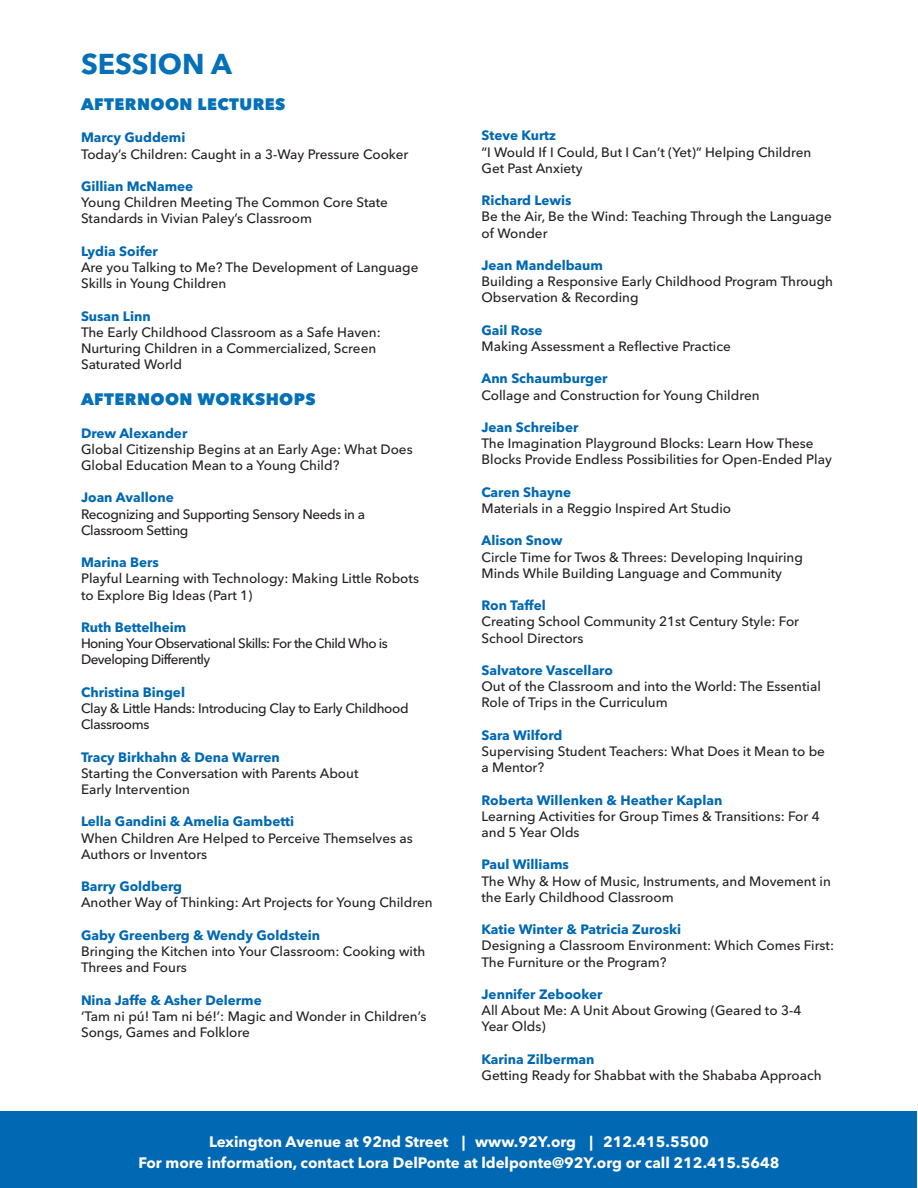
<style>
.page{position:relative;width:918px;height:1188px;background:#fff}
.page>*{position:absolute;margin:0;border:0;box-sizing:border-box;transform-origin:0 0}
.t1{font:700 28.5px "Avenir Next LT Pro";color:#0470b7}
.t2{font:800 16.5px "Avenir Next LT Pro";letter-spacing:.025em;color:#0470b7}
.t3{font:700 15px/21px "Avenir Next LT Pro";color:#fff;text-align:center}
.t4{font:500 13.5px/16.2px "Avenir Next LT Pro";color:#231f20}
.t5{font:700 13.5px "Avenir Next LT Pro";color:#0168b3}
.t6{font:500 13.5px/16.2px "Avenir Next LT Pro";letter-spacing:-.025em;color:#231f20}
.t7{font:500 13.5px/16.2px "Avenir Next LT Pro";letter-spacing:-.04em;color:#231f20}
</style>
<div class="page">
<div style="left:1px;top:1112px;width:916px;height:76px;background:#0168b3"></div>
<h1 class="t1" style="left:81px;top:47px;width:153px">SESSION A</h1>
<p class="t2" style="left:81px;top:94px;width:206px">AFTERNOON LECTURES</p>
<p class="t5" style="left:81px;top:129px;width:106px">Marcy Guddemi</p>
<p class="t4" style="left:81px;top:146px;width:329px">Today’s Children: Caught in a 3-Way Pressure Cooker</p>
<p class="t5" style="left:81px;top:178px;width:114px">Gillian McNamee</p>
<p class="t4" style="left:81px;top:194px;width:308px">Young Children Meeting The Common Core State<br>Standards in Vivian Paley’s Classroom</p>
<p class="t5" style="left:81px;top:243px;width:78px">Lydia Soifer</p>
<p class="t4" style="left:81px;top:259px;width:339px">Are you Talking to Me? The Development of Language<br>Skills in Young Children</p>
<p class="t5" style="left:81px;top:308px;width:71px">Susan Linn</p>
<p class="t4" style="left:81px;top:324px;width:301px">The Early Childhood Classroom as a Safe Haven:<br>Nurturing Children in a Commercialized, Screen<br>Saturated World</p>
<p class="t2" style="left:81px;top:389px;width:236px">AFTERNOON WORKSHOPS</p>
<p class="t5" style="left:81px;top:425px;width:108px">Drew Alexander</p>
<p class="t4" style="left:81px;top:441px;width:333px">Global Citizenship Begins at an Early Age: What Does<br>Global Education Mean to a Young Child?</p>
<p class="t5" style="left:81px;top:489px;width:94px">Joan Avallone</p>
<p class="t6" style="left:81px;top:506px;width:286px">Recognizing and Supporting Sensory Needs in a<br>Classroom Setting</p>
<p class="t5" style="left:81px;top:554px;width:79px">Marina Bers</p>
<p class="t4" style="left:81px;top:571px;width:339px">Playful Learning with Technology: Making Little Robots to Explore Big Ideas (Part 1)</p>
<p class="t5" style="left:81px;top:619px;width:107px">Ruth Bettelheim</p>
<p class="t7" style="left:81px;top:635px;width:308px">Honing Your Observational Skills: For the Child Who is<br>Developing Differently</p>
<p class="t5" style="left:81px;top:684px;width:106px">Christina Bingel</p>
<p class="t6" style="left:81px;top:700px;width:329px">Clay &amp; Little Hands: Introducing Clay to Early Childhood<br>Classrooms</p>
<p class="t5" style="left:81px;top:749px;width:200px">Tracy Birkhahn &amp; Dena Warren</p>
<p class="t4" style="left:81px;top:765px;width:279px">Starting the Conversation with Parents About<br>Early Intervention</p>
<p class="t5" style="left:81px;top:813px;width:215px">Lella Gandini &amp; Amelia Gambetti</p>
<p class="t4" style="left:81px;top:830px;width:333px">When Children Are Helped to Perceive Themselves as<br>Authors or Inventors</p>
<p class="t5" style="left:81px;top:878px;width:103px">Barry Goldberg</p>
<p class="t4" style="left:81px;top:895px;width:353px">Another Way of Thinking: Art Projects for Young Children</p>
<p class="t5" style="left:81px;top:927px;width:241px">Gaby Greenberg &amp; Wendy Goldstein</p>
<p class="t4" style="left:81px;top:943px;width:346px">Bringing the Kitchen into Your Classroom: Cooking with<br>Threes and Fours</p>
<p class="t5" style="left:81px;top:992px;width:182px">Nina Jaffe &amp; Asher Delerme</p>
<p class="t4" style="left:81px;top:1008px;width:347px">‘Tam ni pú! Tam ni bé!’: Magic and Wonder in Children’s<br>Songs, Games and Folklore</p>
<p class="t5" style="left:482px;top:127px;width:76px">Steve Kurtz</p>
<p class="t4" style="left:482px;top:144px;width:331px">“I Would If I Could, But I Can’t (Yet)” Helping Children<br>Get Past Anxiety</p>
<p class="t5" style="left:482px;top:192px;width:92px">Richard Lewis</p>
<p class="t4" style="left:482px;top:209px;width:352px">Be the Air, Be the Wind: Teaching Through the Language of Wonder</p>
<p class="t5" style="left:482px;top:257px;width:123px">Jean Mandelbaum</p>
<p class="t4" style="left:482px;top:273px;width:353px">Building a Responsive Early Childhood Program Through<br>Observation &amp; Recording</p>
<p class="t5" style="left:482px;top:322px;width:63px">Gail Rose</p>
<p class="t4" style="left:482px;top:338px;width:251px">Making Assessment a Reflective Practice</p>
<p class="t5" style="left:482px;top:370px;width:127px">Ann Schaumburger</p>
<p class="t4" style="left:482px;top:387px;width:280px">Collage and Construction for Young Children</p>
<p class="t5" style="left:482px;top:419px;width:98px">Jean Schreiber</p>
<p class="t4" style="left:482px;top:435px;width:352px">The Imagination Playground Blocks: Learn How These<br>Blocks Provide Endless Possibilities for Open-Ended Play</p>
<p class="t5" style="left:482px;top:484px;width:91px">Caren Shayne</p>
<p class="t4" style="left:482px;top:500px;width:251px">Materials in a Reggio Inspired Art Studio</p>
<p class="t5" style="left:482px;top:532px;width:83px">Alison Snow</p>
<p class="t4" style="left:482px;top:549px;width:323px">Circle Time for Twos &amp; Threes: Developing Inquiring<br>Minds While Building Language and Community</p>
<p class="t5" style="left:482px;top:597px;width:66px">Ron Taffel</p>
<p class="t4" style="left:482px;top:614px;width:319px">Creating School Community 21st Century Style: For<br>School Directors</p>
<p class="t5" style="left:482px;top:662px;width:133px">Salvatore Vascellaro</p>
<p class="t4" style="left:482px;top:678px;width:341px">Out of the Classroom and into the World: The Essential<br>Role of Trips in the Curriculum</p>
<p class="t5" style="left:482px;top:727px;width:82px">Sara Wilford</p>
<p class="t4" style="left:482px;top:743px;width:345px">Supervising Student Teachers: What Does it Mean to be a Mentor?</p>
<p class="t5" style="left:482px;top:792px;width:242px">Roberta Willenken &amp; Heather Kaplan</p>
<p class="t4" style="left:482px;top:808px;width:340px">Learning Activities for Group Times &amp; Transitions: For 4 and 5 Year Olds</p>
<p class="t5" style="left:482px;top:856px;width:89px">Paul Williams</p>
<p class="t4" style="left:482px;top:873px;width:351px">The Why &amp; How of Music, Instruments, and Movement in the Early Childhood Classroom</p>
<p class="t5" style="left:482px;top:921px;width:201px">Katie Winter &amp; Patricia Zuroski</p>
<p class="t4" style="left:482px;top:938px;width:354px">Designing a Classroom Environment: Which Comes First:<br>The Furniture or the Program?</p>
<p class="t5" style="left:482px;top:986px;width:123px">Jennifer Zebooker</p>
<p class="t4" style="left:482px;top:1002px;width:321px">All About Me: A Unit About Growing (Geared to 3-4<br>Year Olds)</p>
<p class="t5" style="left:482px;top:1051px;width:115px">Karina Zilberman</p>
<p class="t4" style="left:482px;top:1067px;width:342px">Getting Ready for Shabbat with the Shababa Approach</p>
<p class="t3" style="left:138px;top:1131px;width:643px">Lexington Avenue at 92nd Street | www.92Y.org | 212.415.5500<br>For more information, contact Lora DelPonte at ldelponte@92Y.org or call 212.415.5648</p>
</div>
